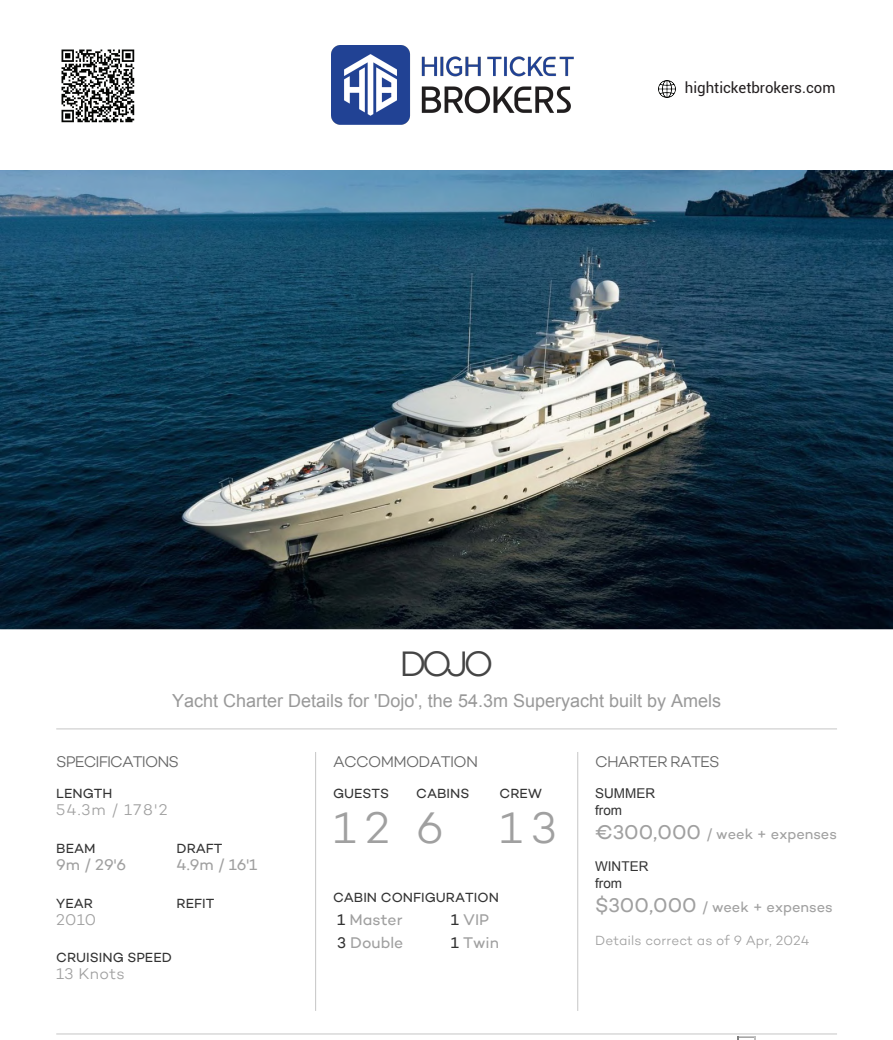
<style>
.page{position:relative;width:893px;height:1040px;background:#fff}
.page>*{position:absolute;margin:0;border:0;box-sizing:border-box;transform-origin:0 0}
.t1{font:300 45px "Campton";color:#a0a0a0}
.t2{font:300 36px "Campton";color:#454545}
.t3{font:18px "Arial";color:#999}
.t4{font:300 15.75px "Campton";letter-spacing:-.05em;color:#666}
.t5{font:15.75px "Campton";color:#a0a0a0}
.t6{font:300 15.75px "Campton";letter-spacing:.02em;color:#a0a0a0}
.t7{font:15px "Roboto";color:#231f20}
.t8{font:14.7px "Campton";color:#a0a0a0}
.t9{font:13.5px "Campton";color:#333}
.t10{font:300 13.5px "Campton";letter-spacing:.005em;color:#a0a0a0}
.t11{font:13.5px/17.1px "Arial";color:#333}
.s1{color:#333}
.s2{font-size:20.25px}
</style>
<div class="page">
<img style="left:0;top:170px;width:893px;height:459px">
<svg style="left:56px;top:728px;width:781px;height:1px"></svg>
<svg style="left:315px;top:752px;width:1px;height:258px"></svg>
<svg style="left:577px;top:752px;width:1px;height:258px"></svg>
<svg style="left:56px;top:1033px;width:781px;height:6px"></svg>
<img style="left:331px;top:45px;width:242px;height:79px">
<img style="left:659px;top:80px;width:17px;height:18px">
<img style="left:61px;top:49px;width:74px;height:74px">
<p class="t7" style="left:685px;top:78px;width:152px">highticketbrokers.com</p>
<h2 class="t2" style="left:400px;top:641px;width:96px">DOJO</h2>
<h3 class="t3" style="left:172px;top:688px;width:550px">Yacht Charter Details for 'Dojo', the 54.3m Superyacht built by Amels</h3>
<p class="t4" style="left:56px;top:751px;width:124px">SPECIFICATIONS</p>
<p class="t9" style="left:56px;top:784px;width:58px">LENGTH</p>
<p class="t6" style="left:56px;top:799px;width:113px">54.3m / 178'2</p>
<p class="t9" style="left:56px;top:839px;width:41px">BEAM</p>
<p class="t9" style="left:177px;top:839px;width:47px">DRAFT</p>
<p class="t5" style="left:56px;top:854px;width:72px">9m / 29'6</p>
<p class="t5" style="left:177px;top:854px;width:82px">4.9m / 16'1</p>
<p class="t9" style="left:56px;top:894px;width:38px">YEAR</p>
<p class="t9" style="left:177px;top:894px;width:39px">REFIT</p>
<p class="t6" style="left:56px;top:909px;width:41px">2010</p>
<p class="t9" style="left:56px;top:949px;width:117px">CRUISING SPEED</p>
<p class="t6" style="left:56px;top:964px;width:70px">13 Knots</p>
<p class="t4" style="left:333px;top:751px;width:147px">ACCOMMODATION</p>
<p class="t9" style="left:333px;top:784px;width:58px">GUESTS</p>
<p class="t9" style="left:416px;top:784px;width:55px">CABINS</p>
<p class="t9" style="left:500px;top:784px;width:44px">CREW</p>
<h1 class="t1" style="left:333px;top:799px;width:225px">12 6 13</h1>
<p class="t9" style="left:333px;top:889px;width:167px">CABIN CONFIGURATION</p>
<p class="t5" style="left:337px;top:909px;width:67px"><span class="s1">1</span> Master</p>
<p class="t5" style="left:451px;top:909px;width:40px"><span class="s1">1</span> VIP</p>
<p class="t5" style="left:337px;top:932px;width:68px"><span class="s1">3</span> Double</p>
<p class="t5" style="left:451px;top:932px;width:50px"><span class="s1">1</span> Twin</p>
<p class="t4" style="left:595px;top:751px;width:126px">CHARTER RATES</p>
<p class="t11" style="left:595px;top:784px;width:61px">SUMMER from</p>
<p class="t8" style="left:595px;top:824px;width:243px"><span class="s2">€300,000</span> / week + expenses</p>
<p class="t11" style="left:595px;top:857px;width:55px">WINTER from</p>
<p class="t8" style="left:595px;top:897px;width:239px"><span class="s2">$300,000</span> / week + expenses</p>
<p class="t10" style="left:595px;top:931px;width:216px">Details correct as of 9 Apr, 2024</p>
</div>
